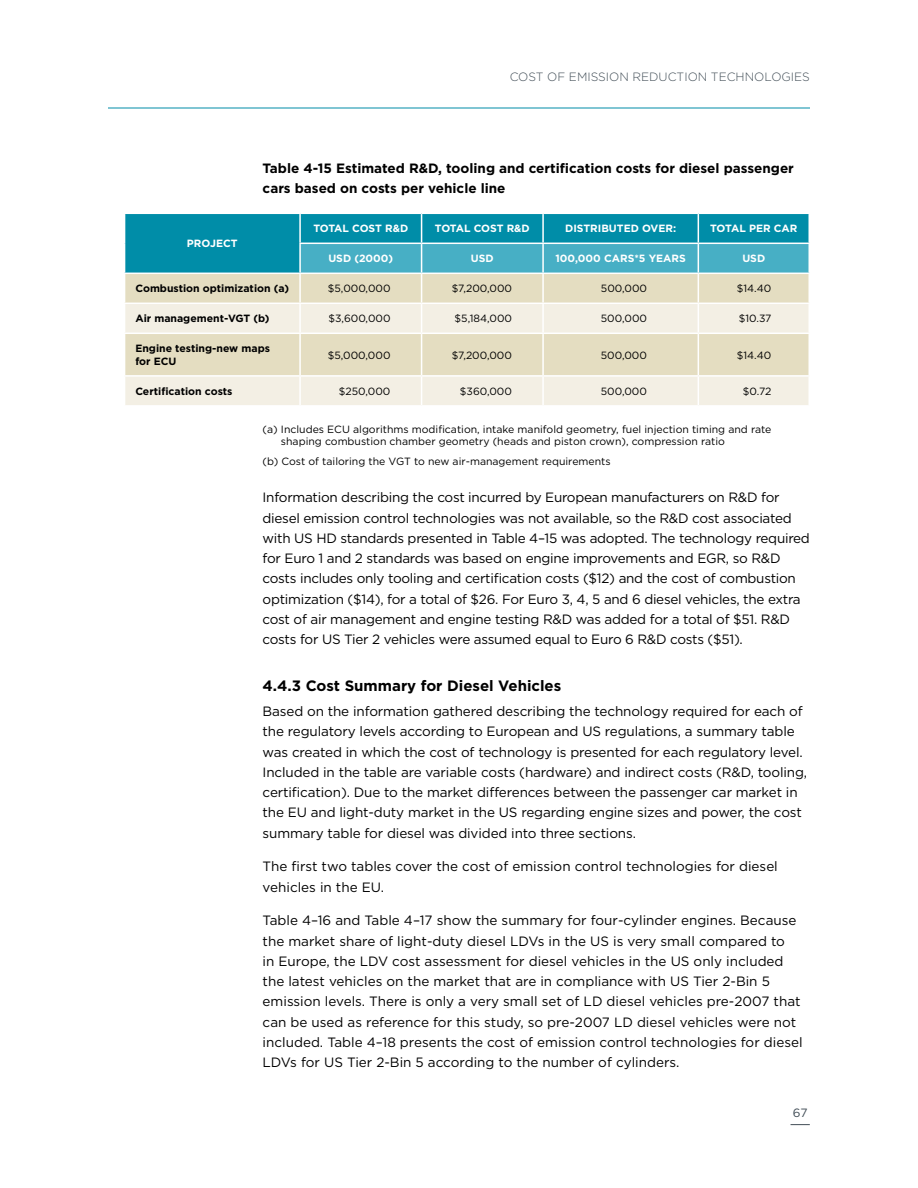
<style>
.page{position:relative;width:918px;height:1188px;background:#fff}
.page>*{position:absolute;margin:0;border:0;box-sizing:border-box;transform-origin:0 0}
.t1{font:700 15px "Gotham";color:#000}
.t2{font:13.5px/20.2px "Gotham";letter-spacing:-.01em;color:#000}
.t3{font:700 13.5px/20.2px "Gotham";color:#000}
.t4{font:300 12px "Gotham";color:#414d56}
.t5{font:12px "Gotham";color:#414d56}
.t6{font:10.5px/12.6px "Gotham";color:#000}
.t7{font:700 10.5px "Gotham";color:#fff}
.t8{font:700 10.5px/12.6px "Gotham";color:#000}
</style>
<div class="page">
<hr style="left:108px;top:108px;width:702px;height:1px;background:#008da8">
<svg style="left:791px;top:1124px;width:19px;height:1px"></svg>
<svg style="left:125px;top:334px;width:683px;height:71px;background:#eae4cf"></svg>
<svg style="left:124px;top:213px;width:685px;height:120px;background:#89c3c6"></svg>
<hr style="left:808px;top:304px;width:2px;height:29px;background:#fff">
<hr style="left:299px;top:334px;width:2px;height:41px;background:#fff">
<hr style="left:421px;top:334px;width:1px;height:41px;background:#fff">
<hr style="left:542px;top:334px;width:2px;height:41px;background:#fff">
<hr style="left:698px;top:334px;width:1px;height:41px;background:#fff">
<hr style="left:124px;top:375px;width:176px;height:2px;background:#fff">
<hr style="left:300px;top:375px;width:122px;height:2px;background:#fff">
<hr style="left:299px;top:377px;width:2px;height:28px;background:#fff">
<hr style="left:422px;top:375px;width:121px;height:2px;background:#fff">
<svg style="left:421px;top:377px;width:1px;height:28px"></svg>
<hr style="left:543px;top:375px;width:155px;height:2px;background:#fff">
<hr style="left:542px;top:377px;width:2px;height:28px;background:#fff">
<hr style="left:698px;top:375px;width:112px;height:2px;background:#fff">
<svg style="left:698px;top:377px;width:1px;height:28px"></svg>
<p class="t4" style="left:510px;top:69px;width:293px">COST OF EMISSION REDUCTION TECHNOLOGIES</p>
<p class="t7" style="left:187px;top:237px;width:50px">Proj ect</p>
<p class="t3" style="left:263px;top:158px;width:533px">Table 4-15 Estimated R&amp;D, tooling and certification costs for diesel passenger cars based on costs per vehicle line</p>
<p class="t7" style="left:313px;top:222px;width:95px">Total cost R&amp;D</p>
<p class="t7" style="left:435px;top:222px;width:95px">Total cost R&amp;D</p>
<p class="t7" style="left:565px;top:222px;width:113px">Distributed over:</p>
<p class="t7" style="left:710px;top:222px;width:89px">Total per car</p>
<p class="t7" style="left:328px;top:252px;width:9px">USD</p>
<p class="t7" style="left:354px;top:252px;width:40px">(2000)</p>
<p class="t7" style="left:471px;top:252px;width:9px">USD</p>
<p class="t7" style="left:556px;top:252px;width:132px">100,000 cars*5 years</p>
<p class="t7" style="left:742px;top:252px;width:9px">USD</p>
<p class="t8" style="left:135px;top:282px;width:155px">Combustion optimization (a)</p>
<p class="t6" style="left:328px;top:282px;width:64px">$5,000,000</p>
<p class="t6" style="left:452px;top:282px;width:62px">$7,200,000</p>
<p class="t6" style="left:601px;top:282px;width:48px">500,000</p>
<p class="t6" style="left:737px;top:282px;width:36px">$14.40</p>
<p class="t8" style="left:135px;top:312px;width:136px">Air management-VGT (b)</p>
<p class="t6" style="left:328px;top:312px;width:64px">$3,600,000</p>
<p class="t6" style="left:455px;top:312px;width:59px">$5,184,000</p>
<p class="t6" style="left:601px;top:312px;width:48px">500,000</p>
<p class="t6" style="left:739px;top:312px;width:34px">$10.37</p>
<p class="t8" style="left:135px;top:342px;width:136px">Engine testing-new maps for ECU</p>
<p class="t6" style="left:328px;top:349px;width:64px">$5,000,000</p>
<p class="t6" style="left:452px;top:349px;width:62px">$7,200,000</p>
<p class="t6" style="left:601px;top:349px;width:48px">500,000</p>
<p class="t6" style="left:737px;top:349px;width:36px">$14.40</p>
<p class="t8" style="left:135px;top:385px;width:99px">Certification costs</p>
<p class="t6" style="left:339px;top:385px;width:53px">$250,000</p>
<p class="t6" style="left:460px;top:385px;width:54px">$360,000</p>
<p class="t6" style="left:601px;top:385px;width:48px">500,000</p>
<p class="t6" style="left:743px;top:385px;width:30px">$0.72</p>
<p class="t6" style="left:281px;top:423px;width:492px;text-indent:-18px">(a) Includes ECU algorithms modification, intake manifold geometry, fuel injection timing and rate shaping combustion chamber geometry (heads and piston crown), compression ratio</p>
<p class="t6" style="left:263px;top:454px;width:350px">(b) Cost of tailoring the VGT to new air-management requirements</p>
<p class="t2" style="left:263px;top:487px;width:549px">Information describing the cost incurred by European manufacturers on R&amp;D for diesel emission control technologies was not available, so the R&amp;D cost associated with US HD standards presented in Table 4–15 was adopted. The technology required for Euro 1 and 2 standards was based on engine improvements and EGR, so R&amp;D costs includes only tooling and certification costs ($12) and the cost of combustion optimization ($14), for a total of $26. For Euro 3, 4, 5 and 6 diesel vehicles, the extra cost of air management and engine testing R&amp;D was added for a total of $51. R&amp;D costs for US Tier 2 vehicles were assumed equal to Euro 6 R&amp;D costs ($51).</p>
<p class="t1" style="left:263px;top:676px;width:300px">4.4.3 Cost Summary for Diesel Vehicles</p>
<p class="t2" style="left:263px;top:701px;width:546px">Based on the information gathered describing the technology required for each of the regulatory levels according to European and US regulations, a summary table was created in which the cost of technology is presented for each regulatory level.<br>Included in the table are variable costs (hardware) and indirect costs (R&amp;D, tooling, certification). Due to the market differences between the passenger car market in the EU and light-duty market in the US regarding engine sizes and power, the cost summary table for diesel was divided into three sections.</p>
<p class="t2" style="left:263px;top:856px;width:517px">The first two tables cover the cost of emission control technologies for diesel vehicles in the EU.</p>
<p class="t2" style="left:263px;top:910px;width:542px">Table 4–16 and Table 4–17 show the summary for four-cylinder engines. Because the market share of light-duty diesel LDVs in the US is very small compared to<br>in Europe, the LDV cost assessment for diesel vehicles in the US only included the latest vehicles on the market that are in compliance with US Tier 2-Bin 5 emission levels. There is only a very small set of LD diesel vehicles pre-2007 that can be used as reference for this study, so pre-2007 LD diesel vehicles were not included. Table 4–18 presents the cost of emission control technologies for diesel LDVs for US Tier 2-Bin 5 according to the number of cylinders.</p>
<p class="t5" style="left:793px;top:1105px;width:16px">67</p>
</div>
